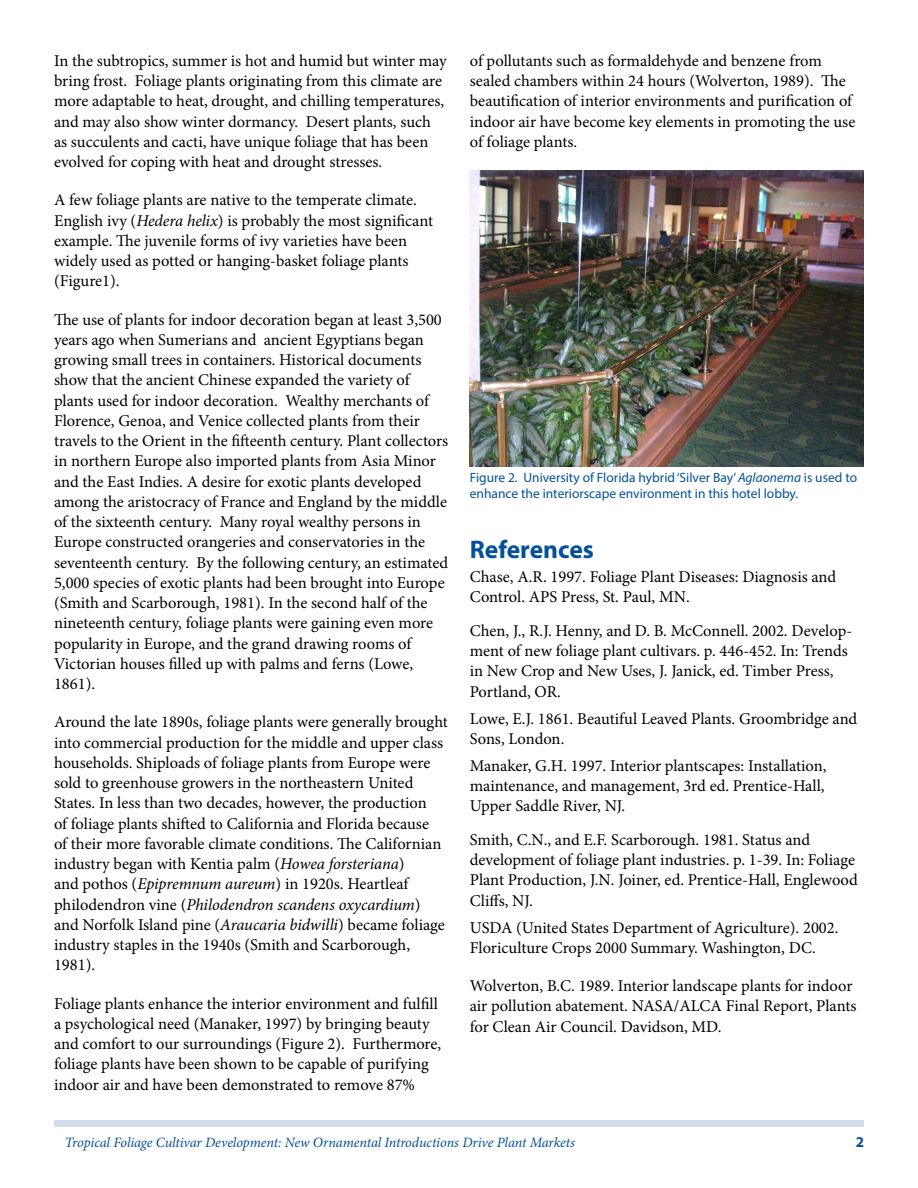
<style>
.page{position:relative;width:918px;height:1188px;background:#fff}
.page>*{position:absolute;margin:0;border:0;box-sizing:border-box;transform-origin:0 0}
.t1{font:700 25.5px "Myriad Pro";color:#03519a}
.t2{font:16.5px/20.2px "Minion Pro";color:#000}
.t3{font:700 15px "Myriad Pro";color:#03519a}
.t4{font:italic 14.25px "Minion Pro";letter-spacing:-.01em;color:#03519a}
.t5{font:13.5px/16.5px "Myriad Pro";color:#03519a}
.s1{font-style:italic}
</style>
<div class="page">
<div style="left:54px;top:1120px;width:810px;height:7px;background:#d0ddea"></div>
<img style="left:470px;top:171px;width:394px;height:295px">
<p class="t2" style="left:54px;top:51px;width:394px">In the subtropics, summer is hot and humid but winter may bring frost. Foliage plants originating from this climate are more adaptable to heat, drought, and chilling temperatures, and may also show winter dormancy. Desert plants, such as succulents and cacti, have unique foliage that has been evolved for coping with heat and drought stresses.</p>
<p class="t2" style="left:54px;top:190px;width:381px">A few foliage plants are native to the temperate climate.<br>English ivy (<span class="s1">Hedera helix</span>) is probably the most significant example. The juvenile forms of ivy varieties have been widely used as potted or hanging-basket foliage plants (Figure1).</p>
<p class="t2" style="left:54px;top:309px;width:396px">The use of plants for indoor decoration began at least 3,500 years ago when Sumerians and ancient Egyptians began growing small trees in containers. Historical documents show that the ancient Chinese expanded the variety of plants used for indoor decoration. Wealthy merchants of Florence, Genoa, and Venice collected plants from their travels to the Orient in the fifteenth century. Plant collectors in northern Europe also imported plants from Asia Minor and the East Indies. A desire for exotic plants developed among the aristocracy of France and England by the middle of the sixteenth century. Many royal wealthy persons in Europe constructed orangeries and conservatories in the seventeenth century. By the following century, an estimated 5,000 species of exotic plants had been brought into Europe (Smith and Scarborough, 1981). In the second half of the nineteenth century, foliage plants were gaining even more popularity in Europe, and the grand drawing rooms of Victorian houses filled up with palms and ferns (Lowe, 1861).</p>
<p class="t2" style="left:54px;top:712px;width:395px">Around the late 1890s, foliage plants were generally brought into commercial production for the middle and upper class households. Shiploads of foliage plants from Europe were sold to greenhouse growers in the northeastern United States. In less than two decades, however, the production<br>of foliage plants shifted to California and Florida because<br>of their more favorable climate conditions. The Californian industry began with Kentia palm (<span class="s1">Howea forsteriana</span>)<br>and pothos (<span class="s1">Epipremnum aureum</span>) in 1920s. Heartleaf philodendron vine (<span class="s1">Philodendron scandens oxycardium</span>) and Norfolk Island pine (<span class="s1">Araucaria bidwilli</span>) became foliage industry staples in the 1940s (Smith and Scarborough, 1981).</p>
<p class="t2" style="left:54px;top:993px;width:389px">Foliage plants enhance the interior environment and fulfill a psychological need (Manaker, 1997) by bringing beauty and comfort to our surroundings (Figure 2). Furthermore, foliage plants have been shown to be capable of purifying indoor air and have been demonstrated to remove 87%</p>
<p class="t2" style="left:470px;top:50px;width:387px">of pollutants such as formaldehyde and benzene from sealed chambers within 24 hours (Wolverton, 1989). The beautification of interior environments and purification of indoor air have become key elements in promoting the use of foliage plants.</p>
<p class="t5" style="left:470px;top:469px;width:389px">Figure 2. University of Florida hybrid ‘Silver Bay’ <span class="s1">Aglaonema</span> is used to enhance the interiorscape environment in this hotel lobby.</p>
<h1 class="t1" style="left:470px;top:533px;width:126px">References</h1>
<p class="t2" style="left:470px;top:566px;width:368px">Chase, A.R. 1997. Foliage Plant Diseases: Diagnosis and<br>Control. APS Press, St. Paul, MN.</p>
<p class="t2" style="left:470px;top:620px;width:384px">Chen, J., R.J. Henny, and D. B. McConnell. 2002. Develop&shy;ment of new foliage plant cultivars. p. 446-452. In: Trends in New Crop and New Uses, J. Janick, ed. Timber Press, Portland, OR.</p>
<p class="t2" style="left:470px;top:708px;width:389px">Lowe, E.J. 1861. Beautiful Leaved Plants. Groombridge and<br>Sons, London.</p>
<p class="t2" style="left:470px;top:755px;width:358px;text-align:justify">Manaker, G.H. 1997. Interior plantscapes: Installation, maintenance, and management, 3rd ed. Prentice-Hall, Upper Saddle River, NJ.</p>
<p class="t2" style="left:470px;top:830px;width:390px">Smith, C.N., and E.F. Scarborough. 1981. Status and development of foliage plant industries. p. 1-39. In: Foliage Plant Production, J.N. Joiner, ed. Prentice-Hall, Englewood Cliffs, NJ.</p>
<p class="t2" style="left:470px;top:917px;width:370px">USDA (United States Department of Agriculture). 2002.<br>Floriculture Crops 2000 Summary. Washington, DC.</p>
<p class="t2" style="left:470px;top:976px;width:388px">Wolverton, B.C. 1989. Interior landscape plants for indoor air pollution abatement. NASA/ALCA Final Report, Plants for Clean Air Council. Davidson, MD.</p>
<p class="t4" style="left:65px;top:1133px;width:512px">Tropical Foliage Cultivar Development: New Ornamental Introductions Drive Plant Markets</p>
<p class="t3" style="left:856px;top:1133px;width:10px">2</p>
</div>
